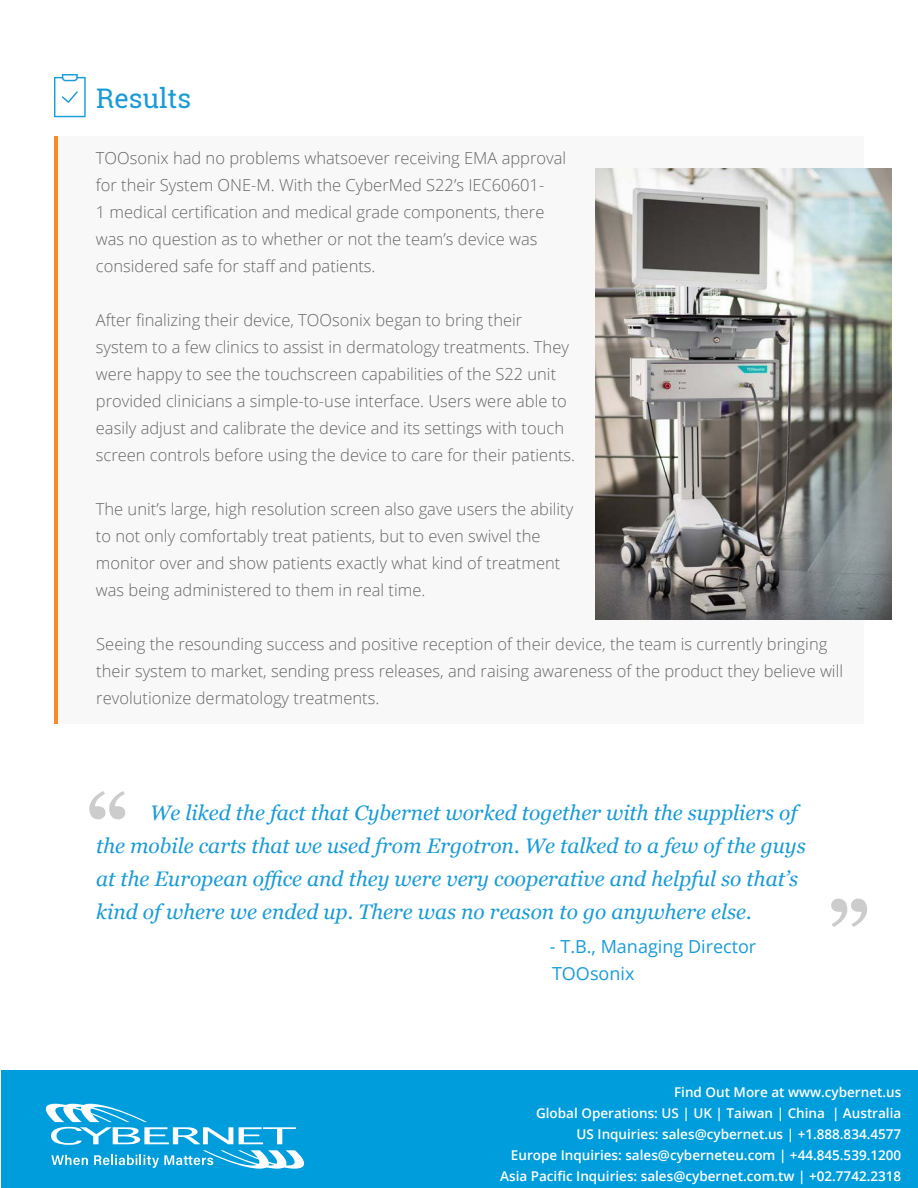
<style>
.page{position:relative;width:918px;height:1188px;background:#fff}
.page>*{position:absolute;margin:0;border:0;box-sizing:border-box;transform-origin:0 0}
.t1{font:700 82.5px "Georgia";color:#ccc}
.t2{font:27px "Roboto Slab";color:#199bd8}
.t3{font:italic 21px/33px "Georgia";color:#199bd8}
.t4{font:18px "Open Sans";color:#199bd8}
.t5{font:300 16.5px/27px "Open Sans";color:#666}
.t6{font:600 13.5px "Open Sans";color:#fff}
</style>
<div class="page">
<div style="left:2px;top:1070px;width:916px;height:118px;background:#009ddc"></div>
<svg style="left:46px;top:1104px;width:258px;height:65px"></svg>
<div style="left:54px;top:136px;width:810px;height:588px;background:#f8f8f8"></div>
<hr style="left:54px;top:136px;width:4px;height:588px;background:#f98b27">
<img style="left:595px;top:168px;width:296px;height:451px">
<svg style="left:54px;top:74px;width:32px;height:43px"></svg>
<p class="t2" style="left:96px;top:79px;width:97px">Results</p>
<p class="t5" style="left:96px;top:144px;width:472px">TOOsonix had no problems whatsoever receiving EMA approval for their System ONE-M. With the CyberMed S22’s IEC60601-<br>1 medical certification and medical grade components, there was no question as to whether or not the team’s device was considered safe for staff and patients.</p>
<p class="t5" style="left:96px;top:306px;width:481px">After finalizing their device, TOOsonix began to bring their system to a few clinics to assist in dermatology treatments. They were happy to see the touchscreen capabilities of the S22 unit provided clinicians a simple-to-use interface. Users were able to easily adjust and calibrate the device and its settings with touch screen controls before using the device to care for their patients.</p>
<p class="t5" style="left:96px;top:495px;width:479px">The unit’s large, high resolution screen also gave users the ability to not only comfortably treat patients, but to even swivel the monitor over and show patients exactly what kind of treatment was being administered to them in real time.</p>
<p class="t5" style="left:96px;top:630px;width:748px">Seeing the resounding success and positive reception of their device, the team is currently bringing their system to market, sending press releases, and raising awareness of the product they believe will revolutionize dermatology treatments.</p>
<p class="t1" style="left:86px;top:771px;width:44px">“</p>
<p class="t3" style="left:96px;top:796px;width:711px;text-indent:54px">We liked the fact that Cybernet worked together with the suppliers of the mobile carts that we used from Ergotron. We talked to a few of the guys at the European office and they were very cooperative and helpful so that’s kind of where we ended up. There was no reason to go anywhere else.</p>
<p class="t4" style="left:550px;top:934px;width:208px">- T.B., Managing Director</p>
<p class="t4" style="left:552px;top:961px;width:84px">TOOsonix</p>
<p class="t1" style="left:827px;top:879px;width:44px">”</p>
<p class="t6" style="left:674px;top:1082px;width:229px">Find Out More at www.cybernet.us</p>
<p class="t6" style="left:536px;top:1103px;width:367px">Global Operations: US | UK | Taiwan | China | Australia</p>
<p class="t6" style="left:577px;top:1124px;width:326px">US Inquiries: sales@cybernet.us | +1.888.834.4577</p>
<p class="t6" style="left:511px;top:1145px;width:392px">Europe Inquiries: sales@cyberneteu.com | +44.845.539.1200</p>
<p class="t6" style="left:500px;top:1166px;width:403px">Asia Pacific Inquiries: sales@cybernet.com.tw | +02.7742.2318</p>
</div>
